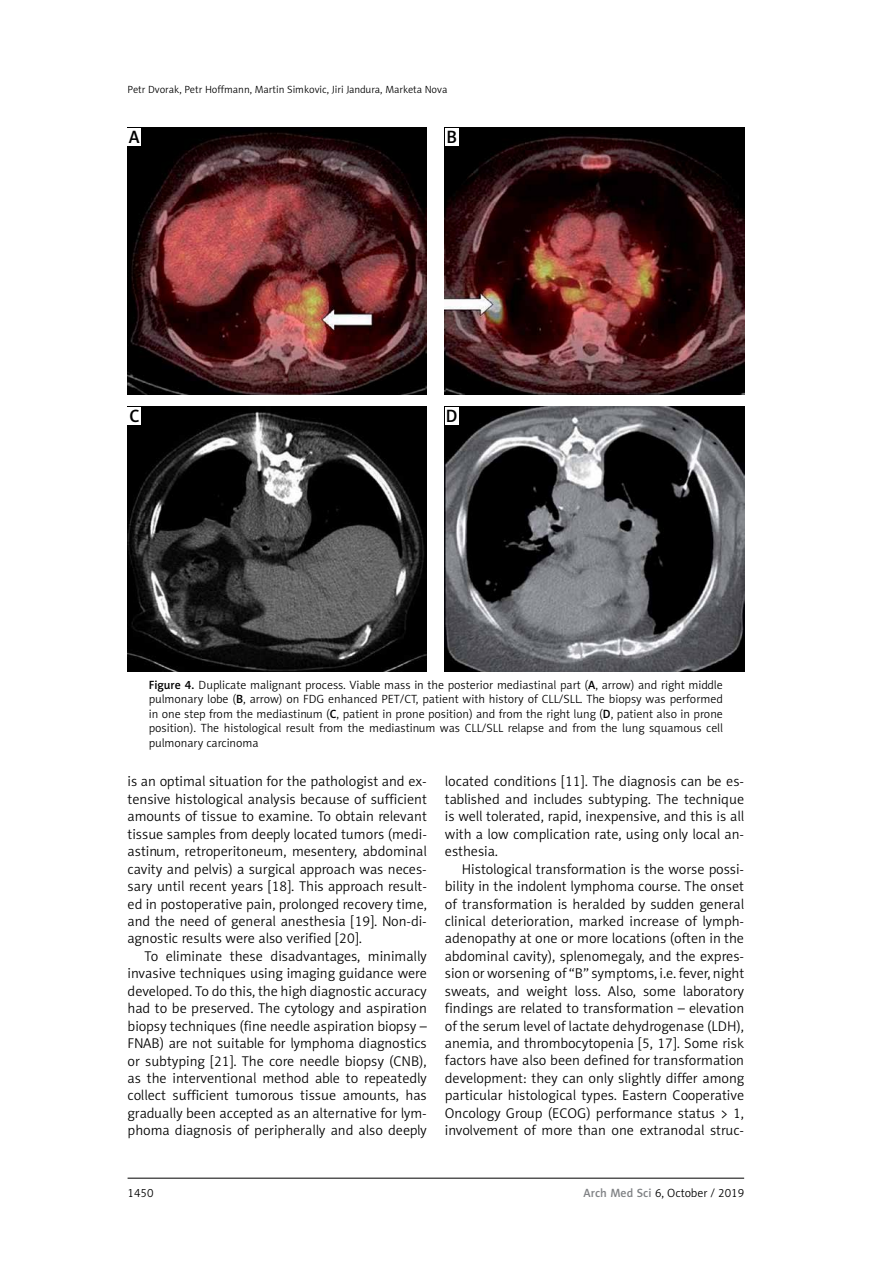
<style>
.page{position:relative;width:893px;height:1263px;background:#fff}
.page>*{position:absolute;margin:0;border:0;box-sizing:border-box;transform-origin:0 0}
.t1{font:18px "Naomi Sans EFN Medium";color:#000}
.t2{font:14.25px/17.4px "Naomi Sans EFN Light";color:#000;text-align:justify}
.t3{font:12px/14.4px "Naomi Sans EFN Light";color:#000;text-align:justify}
.t4{font:10.5px "Naomi Sans EFN Light";color:#000}
.s1{font-family:"Naomi Sans EFN Medium"}
.s2{font-family:"Naomi Sans EFN Medium";color:#808285}
</style>
<div class="page">
<hr style="left:128px;top:1178px;width:616px;height:1px;background:#000">
<img style="left:128px;top:128px;width:299px;height:266px">
<img style="left:445px;top:128px;width:299px;height:266px">
<img style="left:128px;top:407px;width:299px;height:265px">
<img style="left:445px;top:407px;width:299px;height:265px">
<div style="left:128px;top:407px;width:13px;height:18px;background:#fff"></div>
<div style="left:445px;top:407px;width:13px;height:18px;background:#fff"></div>
<div style="left:128px;top:128px;width:13px;height:17px;background:#fff"></div>
<div style="left:445px;top:128px;width:13px;height:17px;background:#fff"></div>
<p class="t4" style="left:128px;top:83px;width:321px">Petr Dvorak, Petr Hoffmann, Martin Simkovic, Jiri Jandura, Marketa Nova</p>
<p class="t1" style="left:129px;top:126px;width:12px">A</p>
<p class="t1" style="left:446px;top:126px;width:12px">B</p>
<p class="t1" style="left:129px;top:406px;width:12px">C</p>
<p class="t1" style="left:446px;top:406px;width:13px">D</p>
<p class="t3" style="left:149px;top:678px;width:576px"><span class="s1">Figure 4.</span> Duplicate malignant process. Viable mass in the posterior mediastinal part (<span class="s1">A</span>, arrow) and right middle pulmonary lobe (<span class="s1">B</span>, arrow) on FDG enhanced PET/CT, patient with history of CLL/SLL. The biopsy was performed in one step from the mediastinum (<span class="s1">C</span>, patient in prone position) and from the right lung (<span class="s1">D</span>, patient also in prone position). The histological result from the mediastinum was CLL/SLL relapse and from the lung squamous cell pulmonary carcinoma</p>
<p class="t2" style="left:128px;top:773px;width:301px">is an optimal situation for the pathologist and ex&shy;tensive histological analysis because of sufficient amounts of tissue to examine. To obtain relevant tissue samples from deeply located tumors (medi&shy;astinum, retroperitoneum, mesentery, abdominal cavity and pelvis) a surgical approach was neces&shy;sary until recent years [18]. This approach result&shy;ed in postoperative pain, prolonged recovery time, and the need of general anesthesia [19]. Non-di&shy;agnostic results were also verified [20].</p>
<p class="t2" style="left:128px;top:947px;width:301px;text-indent:17px">To eliminate these disadvantages, minimally invasive techniques using imaging guidance were developed. To do this, the high diagnostic accuracy had to be preserved. The cytology and aspiration biopsy techniques (fine needle aspiration biopsy – FNAB) are not suitable for lymphoma diagnostics or subtyping [21]. The core needle biopsy (CNB), as the interventional method able to repeatedly collect sufficient tumorous tissue amounts, has gradually been accepted as an alternative for lym&shy;phoma diagnosis of peripherally and also deeply</p>
<p class="t2" style="left:445px;top:773px;width:301px">located conditions [11]. The diagnosis can be es&shy;tablished and includes subtyping. The technique is well tolerated, rapid, inexpensive, and this is all with a low complication rate, using only local an&shy;esthesia.</p>
<p class="t2" style="left:445px;top:860px;width:301px;text-indent:17px">Histological transformation is the worse possi&shy;bility in the indolent lymphoma course. The onset of transformation is heralded by sudden general clinical deterioration, marked increase of lymph&shy;adenopathy at one or more locations (often in the abdominal cavity), splenomegaly, and the expres&shy;sion or worsening of “B” symptoms, i.e. fever, night sweats, and weight loss. Also, some laboratory findings are related to transformation – elevation of the serum level of lactate dehydrogenase (LDH), anemia, and thrombocytopenia [5, 17]. Some risk factors have also been defined for transformation development: they can only slightly differ among particular histological types. Eastern Cooperative Oncology Group (ECOG) performance status &gt; 1, involvement of more than one extranodal struc-</p>
<p class="t3" style="left:128px;top:1186px;width:27px">1450</p>
<p class="t3" style="left:584px;top:1186px;width:162px"><span class="s2">Arch Med Sci</span> 6, October / 2019</p>
</div>
